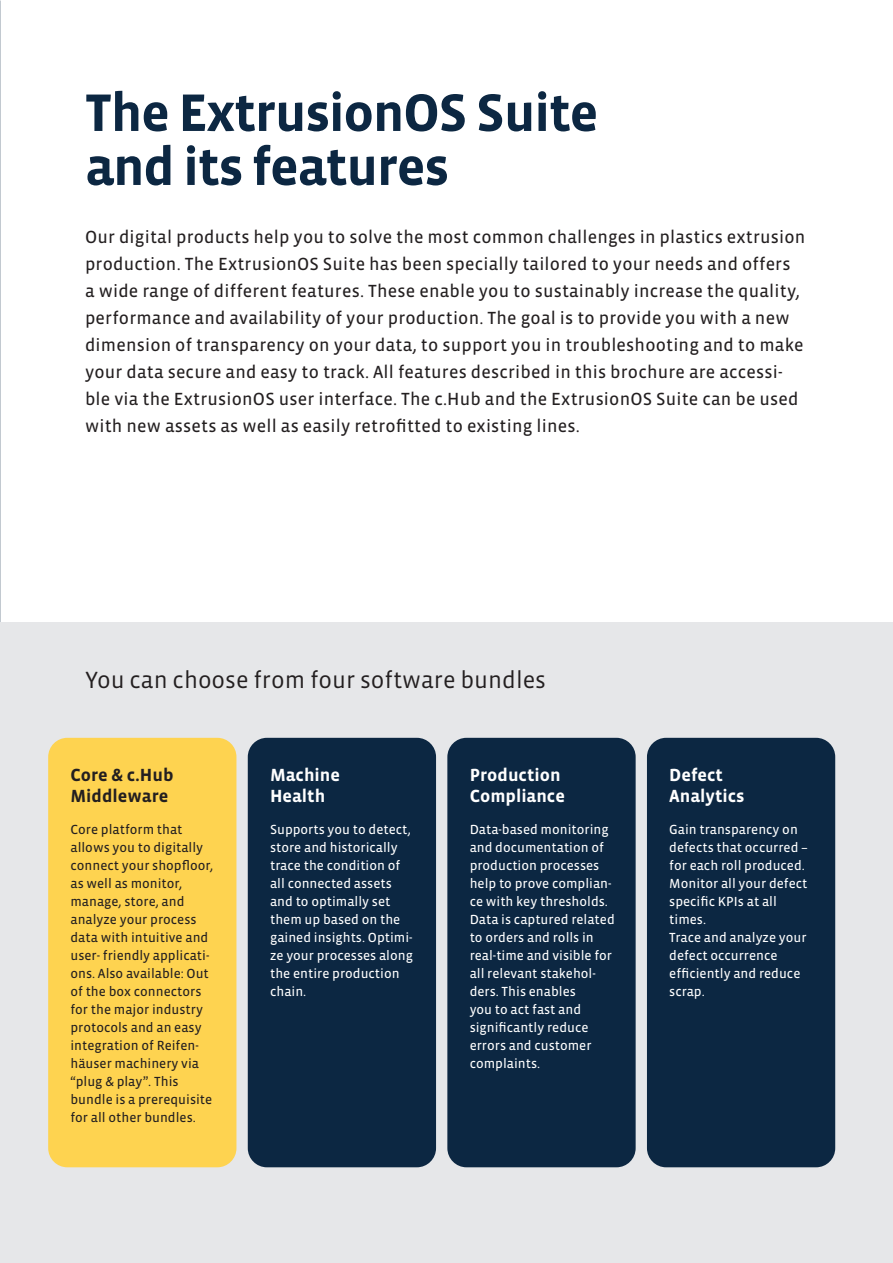
<style>
.page{position:relative;width:893px;height:1263px;background:#fff}
.page>*{position:absolute;margin:0;border:0;box-sizing:border-box;transform-origin:0 0}
.t1{font:700 54px/54px "Vista Sans OTCE";letter-spacing:-.025em;color:#0c2742}
.t2{font:24px "Vista Sans OTCE";color:#231f20}
.t3{font:18px/27px "Vista Sans OTCE";letter-spacing:.01em;color:#231f20}
.t4{font:700 18px/21.6px "Vista Sans OTCE";color:#fff}
.t5{font:700 18px/21.6px "Vista Sans OTCE";color:#231f20}
.t6{font:13.5px/18px "Vista Sans OTCE";color:#fff}
.t7{font:13.5px/18px "Vista Sans OTCE";color:#231f20}
</style>
<div class="page">
<div style="left:0;top:623px;width:893px;height:640px;background:#e6e7e9"></div>
<div style="left:48px;top:738px;width:188px;height:429px;background:#fed350;border-radius:19px"></div>
<div style="left:248px;top:738px;width:188px;height:429px;background:#0c2742;border-radius:19px"></div>
<div style="left:447px;top:738px;width:189px;height:429px;background:#0c2742;border-radius:19px"></div>
<div style="left:647px;top:738px;width:188px;height:429px;background:#0c2742;border-radius:19px"></div>
<h1 class="t1" style="left:85px;top:85px;width:515px">The ExtrusionOS Suite and its features</h1>
<p class="t3" style="left:85px;top:223px;width:722px">Our digital products help you to solve the most common challenges in plastics extrusion production. The ExtrusionOS Suite has been specially tailored to your needs and offers<br>a wide range of different features. These enable you to sustainably increase the quality, performance and availability of your production. The goal is to provide you with a new dimension of transparency on your data, to support you in troubleshooting and to make your data secure and easy to track. All features described in this brochure are accessi&shy;ble via the ExtrusionOS user interface. The c.Hub and the ExtrusionOS Suite can be used with new assets as well as easily retrofitted to existing lines.</p>
<h2 class="t2" style="left:85px;top:666px;width:462px">You can choose from four software bundles</h2>
<h3 class="t5" style="left:70px;top:764px;width:105px">Core &amp; c.Hub<br>Middleware</h3>
<p class="t7" style="left:70px;top:821px;width:144px">Core platform that allows you to digitally connect your shopfloor, as well as monitor, manage, store, and analyze your process data with intuitive and user- friendly applicati&shy;ons. Also available: Out of the box connectors for the major industry protocols and an easy integration of Reifen&shy;häuser machinery via “plug &amp; play”. This bundle is a prerequisite for all other bundles.</p>
<h3 class="t4" style="left:270px;top:764px;width:72px">Machine<br>Health</h3>
<p class="t6" style="left:270px;top:821px;width:144px">Supports you to detect, store and historically trace the condition of all connected assets and to optimally set them up based on the gained insights. Optimi&shy;ze your processes along the entire production chain.</p>
<h3 class="t4" style="left:470px;top:764px;width:97px">Production<br>Compliance</h3>
<p class="t6" style="left:470px;top:821px;width:147px">Data-based monitoring and documentation of production processes help to prove complian&shy;ce with key thresholds.<br>Data is captured related to orders and rolls in real-time and visible for all relevant stakehol&shy;ders. This enables<br>you to act fast and significantly reduce errors and customer complaints.</p>
<h3 class="t4" style="left:669px;top:764px;width:77px">Defect<br>Analytics</h3>
<p class="t6" style="left:669px;top:821px;width:140px">Gain transparency on defects that occurred – for each roll produced.<br>Monitor all your defect specific KPIs at all times.<br>Trace and analyze your defect occurrence efficiently and reduce scrap.</p>
</div>
